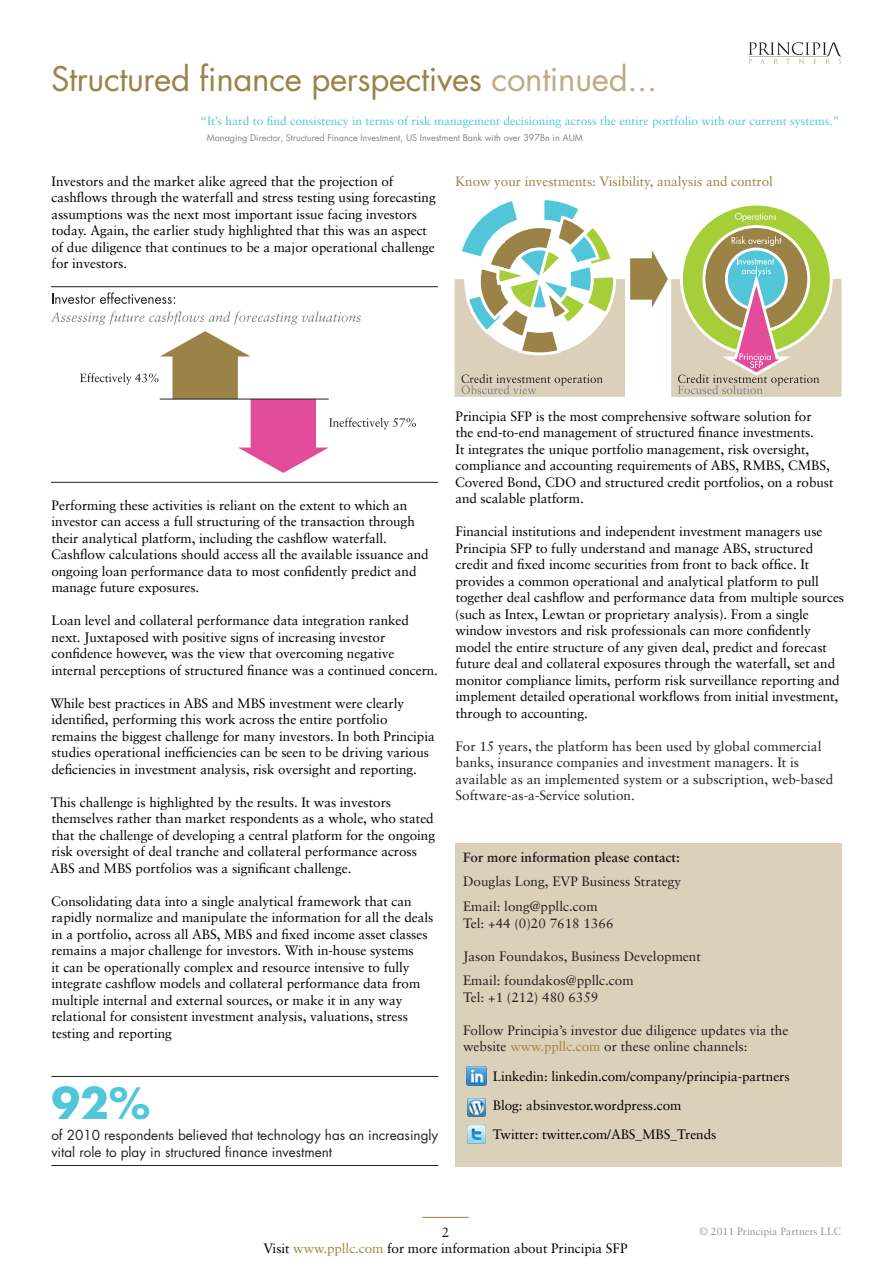
<style>
.page{position:relative;width:893px;height:1263px;background:#fff}
.page>*{position:absolute;margin:0;border:0;box-sizing:border-box;transform-origin:0 0}
._12_Pullout_figure{font:700 42px "Futura Std";color:#51c6d8}
._03_Page_heading{font:33px "Futura Std";letter-spacing:-.01em;color:#9b8348}
._04_Intro_text___Quo{font:13.5px/16.5px "Sabon LT";letter-spacing:-.005em;color:#000}
._05_Body_text{font:13.5px/16.5px "Sabon LT";color:#231f20}
._13_Pullout_text{font:13.5px/16.5px "Futura Std";color:#231f20}
._04_Intro_text___Quo-2{font:13.5px "Sabon LT";letter-spacing:-.005em;color:#9b8348}
._05_Body_text-2{font:700 13.5px "Sabon LT";color:#231f20}
._05_Body_text_quotes{font:12px "Sabon LT";color:#51c6d8}
.t1{font:10.5px "Sabon LT";color:#939598}
._10_Box_name_and_tit{font:9px "Futura Std";color:#808285}
.s1{color:#bdac84}
.s2{color:#a3873b}
</style>
<div class="page">
<hr style="left:422px;top:1217px;width:47px;height:1px;background:#9b8348">
<svg style="left:748px;top:42px;width:94px;height:22px"></svg>
<div style="left:455px;top:843px;width:386px;height:323px;background:#dbd0ba"></div>
<svg style="left:52px;top:292px;width:123px;height:12px"></svg>
<svg style="left:51px;top:311px;width:310px;height:14px"></svg>
<hr style="left:51px;top:286px;width:387px;height:1px;background:#231f20">
<hr style="left:51px;top:482px;width:387px;height:1px;background:#231f20">
<svg style="left:80px;top:331px;width:336px;height:142px"></svg>
<hr style="left:160px;top:399px;width:169px;height:1px;background:#231f20">
<img style="left:467px;top:1125px;width:19px;height:18px">
<img style="left:467px;top:1067px;width:19px;height:19px">
<img style="left:468px;top:1098px;width:18px;height:18px">
<hr style="left:51px;top:1076px;width:387px;height:1px;background:#231f20">
<hr style="left:51px;top:1165px;width:387px;height:1px;background:#231f20">
<svg style="left:455px;top:200px;width:386px;height:197px"></svg>
<p class="_03_Page_heading" style="left:51px;top:58px;width:608px">Structured finance perspectives <span class="s1">continued...</span></p>
<p class="_05_Body_text_quotes" style="left:200px;top:113px;width:641px">“It’s hard to find consistency in terms of risk management decisioning across the entire portfolio with our current systems.”</p>
<p class="_10_Box_name_and_tit" style="left:207px;top:132px;width:378px">Managing Director, Structured Finance Investment, US Investment Bank with over 397Bn in AUM</p>
<p class="_04_Intro_text___Quo-2" style="left:456px;top:173px;width:319px">Know your investments: Visibility, analysis and control</p>
<p class="_04_Intro_text___Quo" style="left:51px;top:173px;width:386px">Investors and the market alike agreed that the projection of cashflows through the waterfall and stress testing using forecasting assumptions was the next most important issue facing investors today. Again, the earlier study highlighted that this was an aspect of due diligence that continues to be a major operational challenge for investors.</p>
<p class="_04_Intro_text___Quo" style="left:51px;top:497px;width:379px">Performing these activities is reliant on the extent to which an investor can access a full structuring of the transaction through their analytical platform, including the cashflow waterfall.<br>Cashflow calculations should access all the available issuance and ongoing loan performance data to most confidently predict and manage future exposures.</p>
<p class="_04_Intro_text___Quo" style="left:52px;top:612px;width:388px">Loan level and collateral performance data integration ranked next. Juxtaposed with positive signs of increasing investor confidence however, was the view that overcoming negative internal perceptions of structured finance was a continued concern.</p>
<p class="_04_Intro_text___Quo" style="left:50px;top:695px;width:386px">While best practices in ABS and MBS investment were clearly identified, performing this work across the entire portfolio remains the biggest challenge for many investors. In both Principia studies operational inefficiencies can be seen to be driving various deficiencies in investment analysis, risk oversight and reporting.</p>
<p class="_04_Intro_text___Quo" style="left:50px;top:794px;width:386px">This challenge is highlighted by the results. It was investors themselves rather than market respondents as a whole, who stated that the challenge of developing a central platform for the ongoing risk oversight of deal tranche and collateral performance across ABS and MBS portfolios was a significant challenge.</p>
<p class="_04_Intro_text___Quo" style="left:51px;top:893px;width:384px">Consolidating data into a single analytical framework that can rapidly normalize and manipulate the information for all the deals in a portfolio, across all ABS, MBS and fixed income asset classes remains a major challenge for investors. With in-house systems<br>it can be operationally complex and resource intensive to fully integrate cashflow models and collateral performance data from multiple internal and external sources, or make it in any way relational for consistent investment analysis, valuations, stress testing and reporting</p>
<p class="_12_Pullout_figure" style="left:51px;top:1076px;width:100px">92%</p>
<p class="_13_Pullout_text" style="left:51px;top:1127px;width:388px">of 2010 respondents believed that technology has an increasingly vital role to play in structured finance investment</p>
<p class="_04_Intro_text___Quo" style="left:455px;top:408px;width:380px">Principia SFP is the most comprehensive software solution for<br>the end-to-end management of structured finance investments.<br>It integrates the unique portfolio management, risk oversight, compliance and accounting requirements of ABS, RMBS, CMBS, Covered Bond, CDO and structured credit portfolios, on a robust and scalable platform.</p>
<p class="_04_Intro_text___Quo" style="left:455px;top:523px;width:391px">Financial institutions and independent investment managers use Principia SFP to fully understand and manage ABS, structured credit and fixed income securities from front to back office. It provides a common operational and analytical platform to pull together deal cashflow and performance data from multiple sources (such as Intex, Lewtan or proprietary analysis). From a single window investors and risk professionals can more confidently model the entire structure of any given deal, predict and forecast future deal and collateral exposures through the waterfall, set and monitor compliance limits, perform risk surveillance reporting and implement detailed operational workflows from initial investment, through to accounting.</p>
<p class="_05_Body_text" style="left:455px;top:738px;width:380px">For 15 years, the platform has been used by global commercial banks, insurance companies and investment managers. It is available as an implemented system or a subscription, web-based Software-as-a-Service solution.</p>
<p class="_05_Body_text-2" style="left:463px;top:848px;width:218px">For more information please contact:</p>
<p class="_05_Body_text" style="left:463px;top:873px;width:220px">Douglas Long, EVP Business Strategy</p>
<p class="_05_Body_text" style="left:463px;top:898px;width:136px">Email: long@ppllc.com</p>
<p class="_05_Body_text" style="left:463px;top:914px;width:152px">Tel: +44 (0)20 7618 1366</p>
<p class="_05_Body_text" style="left:463px;top:947px;width:239px">Jason Foundakos, Business Development</p>
<p class="_05_Body_text" style="left:463px;top:972px;width:172px">Email: foundakos@ppllc.com</p>
<p class="_05_Body_text" style="left:463px;top:989px;width:137px">Tel: +1 (212) 480 6359</p>
<p class="_05_Body_text" style="left:463px;top:1022px;width:327px">Follow Principia’s investor due diligence updates via the website <span class="s2">www.ppllc.com</span> or these online channels:</p>
<p class="_04_Intro_text___Quo" style="left:493px;top:1067px;width:298px">Linkedin: linkedin.com/company/principia-partners</p>
<p class="_04_Intro_text___Quo" style="left:493px;top:1097px;width:190px">Blog: absinvestor.wordpress.com</p>
<p class="_04_Intro_text___Quo" style="left:493px;top:1126px;width:225px">Twitter: twitter.com/ABS_MBS_Trends</p>
<p class="_05_Body_text" style="left:442px;top:1224px;width:9px">2</p>
<p class="_04_Intro_text___Quo" style="left:263px;top:1240px;width:366px">Visit <span class="s2">www.ppllc.com</span> for more information about Principia SFP</p>
<p class="t1" style="left:699px;top:1225px;width:143px">© 2011 Principia Partners LLC</p>
</div>
